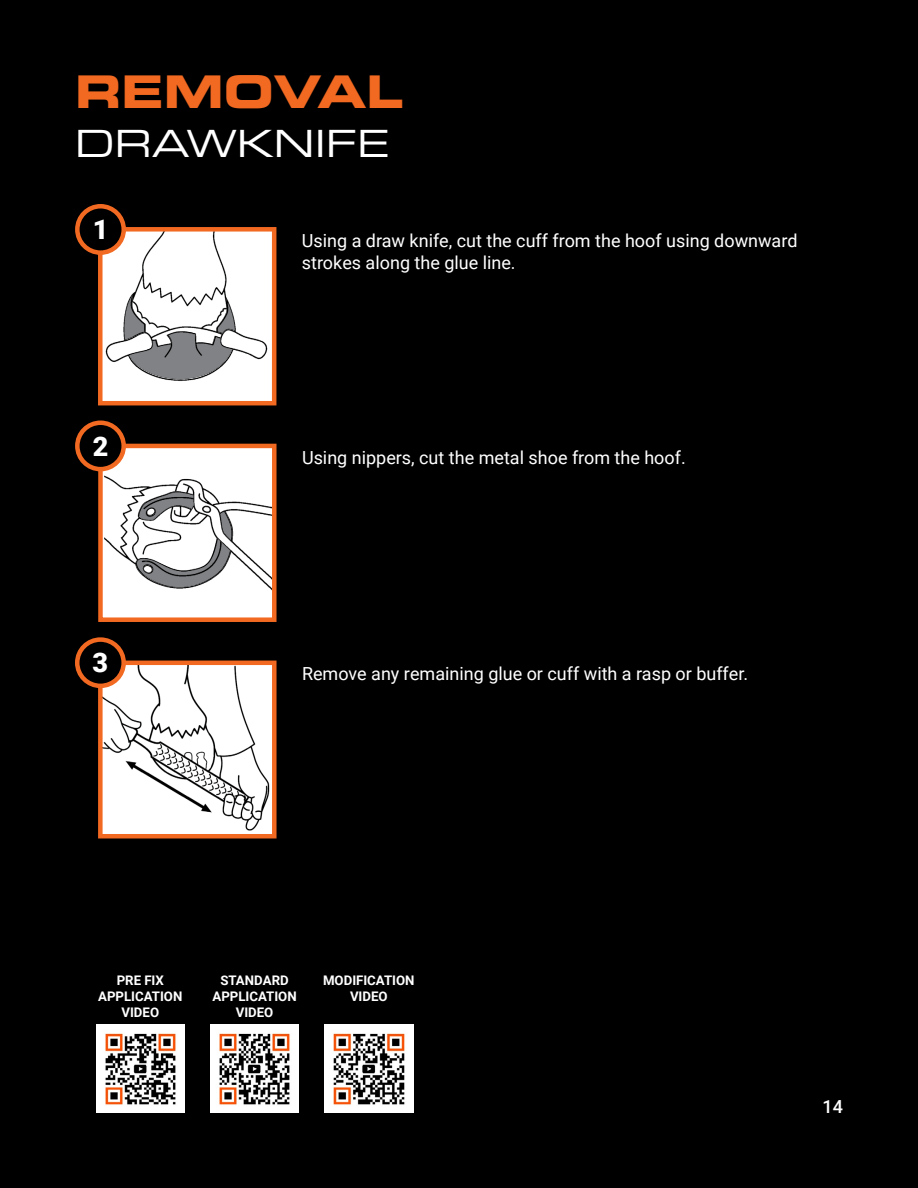
<style>
.page{position:relative;width:918px;height:1188px;background:#000}
.page>*{position:absolute;margin:0;border:0;box-sizing:border-box;transform-origin:0 0}
.t1{font:45px "Eurostile Bold Extended Two";color:#f26921}
.t2{font:37.5px "Eurostile Extended Two";color:#fff}
.t3{font:900 27px "Roboto";color:#fff}
.t4{font:18px/21.6px "Roboto";color:#fff}
.t5{font:500 18px "Roboto";color:#fff}
.t6{font:700 13.2px/15.9px "Roboto";color:#fff;text-align:center}
</style>
<div class="page">
<img style="left:104px;top:449px;width:168px;height:168px">
<img style="left:138px;top:492px;width:56px;height:28px">
<img style="left:219px;top:510px;width:15px;height:31px">
<img style="left:134px;top:538px;width:96px;height:49px">
<div style="left:98px;top:444px;width:179px;height:178px;border:4px solid #f26921"></div>
<div style="left:77px;top:423px;width:47px;height:46px;background:#000;border-radius:50%"></div>
<div style="left:75px;top:421px;width:51px;height:50px;border:4px solid #f26921;border-radius:50%"></div>
<div style="left:103px;top:232px;width:168px;height:167px;background:#fff"></div>
<img style="left:123px;top:294px;width:112px;height:85px">
<div style="left:98px;top:227px;width:178px;height:178px;border:4px solid #f26921"></div>
<svg style="left:77px;top:206px;width:47px;height:47px"></svg>
<div style="left:75px;top:204px;width:51px;height:51px;border:4px solid #f26921;border-radius:50%"></div>
<img style="left:103px;top:666px;width:168px;height:167px">
<div style="left:98px;top:661px;width:179px;height:177px;border:4px solid #f26921"></div>
<div style="left:77px;top:640px;width:47px;height:46px;background:#000;border-radius:50%"></div>
<div style="left:75px;top:637px;width:51px;height:51px;border:4px solid #f26921;border-radius:50%"></div>
<img style="left:325px;top:1025px;width:88px;height:88px">
<img style="left:96px;top:1025px;width:89px;height:88px">
<img style="left:211px;top:1025px;width:88px;height:88px">
<h1 class="t1" style="left:75px;top:60px;width:330px">REMOVAL</h1>
<h2 class="t2" style="left:75px;top:118px;width:316px">DRAWKNIFE</h2>
<h3 class="t3" style="left:93px;top:211px;width:17px">1</h3>
<h3 class="t3" style="left:93px;top:427px;width:17px">2</h3>
<h3 class="t3" style="left:93px;top:644px;width:17px">3</h3>
<p class="t4" style="left:302px;top:230px;width:497px">Using a draw knife, cut the cuff from the hoof using downward strokes along the glue line.</p>
<p class="t4" style="left:302px;top:446px;width:385px">Using nippers, cut the metal shoe from the hoof.</p>
<p class="t4" style="left:302px;top:663px;width:448px">Remove any remaining glue or cuff with a rasp or buffer.</p>
<p class="t6" style="left:98px;top:972px;width:86px">PRE FIX<br>APPLICATION<br>VIDEO</p>
<p class="t6" style="left:212px;top:972px;width:86px">STANDARD<br>APPLICATION<br>VIDEO</p>
<p class="t6" style="left:323px;top:972px;width:93px">MODIFICATION<br>VIDEO</p>
<p class="t5" style="left:823px;top:1094px;width:22px">14</p>
</div>
